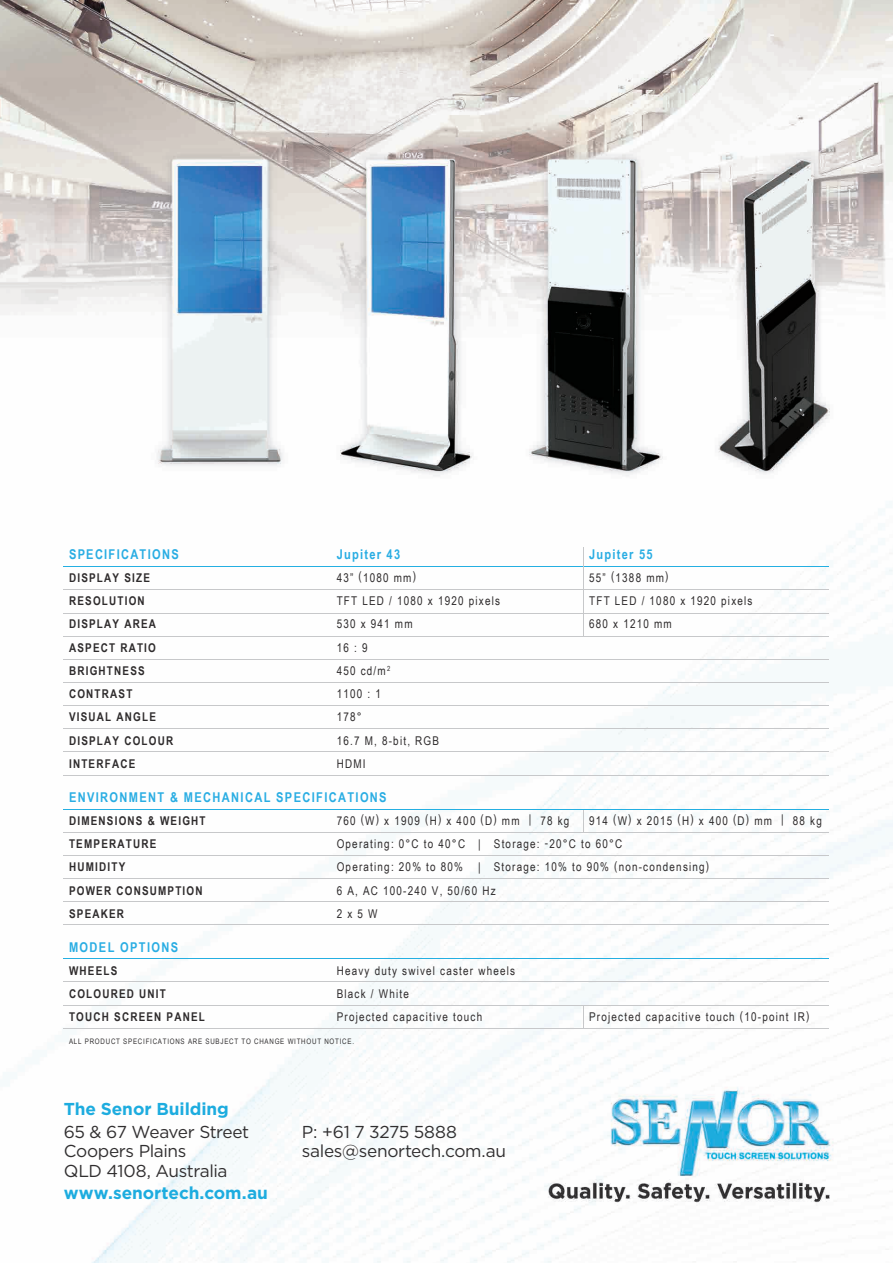
<style>
.page{position:relative;width:893px;height:1263px;background:#fff}
.page>*{position:absolute;margin:0;border:0;box-sizing:border-box;transform-origin:0 0}
.t1{font:17.25px/19.5px "Gotham";letter-spacing:-.02em;color:#312f30}
.t2{font:700 17.25px "Gotham";letter-spacing:-.005em;color:#1dacdf}
.t3{font:700 13.5px "Arial Narrow";letter-spacing:.1em;color:#29ade3}
.t4{font:12px/23.2px "Arial Narrow";letter-spacing:.1em;color:#2e2b2c}
.t5{font:700 12px/23.2px "Arial Narrow";letter-spacing:.1em;color:#2e2b2c}
.t6{font:7.5px "Arial Narrow";letter-spacing:.1em;color:#312f30}
</style>
<div class="page">
<img style="left:0;top:0;width:893px;height:1263px">
<svg style="left:583px;top:809px;width:1px;height:23px"></svg>
<svg style="left:583px;top:1005px;width:1px;height:23px"></svg>
<hr style="left:63px;top:566px;width:766px;height:1px;background:#24afe2">
<hr style="left:63px;top:589px;width:766px;height:1px;background:#c7c8ca">
<hr style="left:63px;top:612px;width:766px;height:1px;background:#c7c8ca">
<hr style="left:63px;top:636px;width:766px;height:1px;background:#c7c8ca">
<hr style="left:63px;top:659px;width:766px;height:1px;background:#c7c8ca">
<hr style="left:63px;top:682px;width:766px;height:1px;background:#c7c8ca">
<hr style="left:63px;top:705px;width:766px;height:1px;background:#c7c8ca">
<hr style="left:63px;top:728px;width:766px;height:1px;background:#c7c8ca">
<hr style="left:63px;top:751px;width:766px;height:1px;background:#c7c8ca">
<hr style="left:63px;top:808px;width:766px;height:1px;background:#24afe2">
<hr style="left:63px;top:775px;width:766px;height:1px;background:#c7c8ca">
<hr style="left:63px;top:832px;width:766px;height:1px;background:#c7c8ca">
<hr style="left:63px;top:855px;width:766px;height:1px;background:#c7c8ca">
<hr style="left:63px;top:878px;width:766px;height:1px;background:#c7c8ca">
<hr style="left:63px;top:958px;width:766px;height:1px;background:#24afe2">
<hr style="left:63px;top:924px;width:766px;height:1px;background:#c7c8ca">
<hr style="left:63px;top:981px;width:766px;height:1px;background:#c7c8ca">
<hr style="left:63px;top:901px;width:766px;height:1px;background:#c7c8ca">
<hr style="left:63px;top:1004px;width:766px;height:1px;background:#c7c8ca">
<hr style="left:63px;top:1028px;width:766px;height:1px;background:#c7c8ca">
<hr style="left:583px;top:547px;width:1px;height:89px;background:#c7c8ca">
<p class="t3" style="left:69px;top:544px;width:111px">SPECIFICATIONS</p>
<p class="t5" style="left:69px;top:565px;width:106px">DISPLAY SIZE<br>RESOLUTION<br>DISPLAY AREA<br>ASPECT RATIO<br>BRIGHTNESS<br>CONTRAST<br>VISUAL ANGLE<br>DISPLAY COLOUR<br>INTERFACE</p>
<p class="t3" style="left:69px;top:787px;width:319px">ENVIRONMENT &amp; MECHANICAL SPECIFICATIONS</p>
<p class="t5" style="left:69px;top:808px;width:138px">DIMENSIONS &amp; WEIGHT<br>TEMPERATURE<br>HUMIDITY<br>POWER CONSUMPTION<br>SPEAKER</p>
<p class="t3" style="left:69px;top:937px;width:111px">MODEL OPTIONS</p>
<p class="t5" style="left:69px;top:958px;width:137px">WHEELS<br>COLOURED UNIT<br>TOUCH SCREEN PANEL</p>
<p class="t3" style="left:337px;top:544px;width:65px">Jupiter 43</p>
<p class="t4" style="left:337px;top:566px;width:165px">43” (1080 mm)<br>TFT LED / 1080 x 1920 pixels<br>530 x 941 mm<br>16 : 9<br>450 cd/m<sup>2<br></sup>1100 : 1<br>178°<br>16.7 M, 8-bit, RGB<br>HDMI</p>
<p class="t3" style="left:589px;top:544px;width:65px">Jupiter 55</p>
<p class="t4" style="left:589px;top:566px;width:165px">55” (1388 mm)<br>TFT LED / 1080 x 1920 pixels<br>680 x 1210 mm</p>
<p class="t4" style="left:589px;top:809px;width:234px">914 (W) x 2015 (H) x 400 (D) mm | 88 kg</p>
<p class="t4" style="left:337px;top:809px;width:287px">760 (W) x 1909 (H) x 400 (D) mm | 78 kg<br>Operating: 0°C to 40°C | Storage: -20°C to 60°C<br>Operating: 20% to 80%</p>
<p class="t4" style="left:337px;top:855px;width:374px;text-indent:141px">| Storage: 10% to 90% (non-condensing)<br>6 A, AC 100-240 V, 50/60 Hz<br>2 x 5 W</p>
<p class="t4" style="left:337px;top:958px;width:180px">Heavy duty swivel caster wheels<br>Black / White<br>Projected capacitive touch</p>
<p class="t4" style="left:589px;top:1005px;width:222px">Projected capacitive touch (10-point IR)</p>
<p class="t6" style="left:69px;top:1036px;width:286px">ALL PRODUCT SPECIFICATIONS ARE SUBJECT TO CHANGE WITHOUT NOTICE.</p>
<h1 class="t2" style="left:64px;top:1098px;width:167px">The Senor Building</h1>
<h1 class="t1" style="left:64px;top:1121px;width:187px">65 &amp; 67 Weaver Street<br>Coopers Plains<br>QLD 4108, Australia</h1>
<h1 class="t2" style="left:64px;top:1182px;width:206px">www.senortech.com.au</h1>
<h1 class="t1" style="left:302px;top:1121px;width:206px">P: +61 7 3275 5888 sales@senortech.com.au</h1>
</div>
